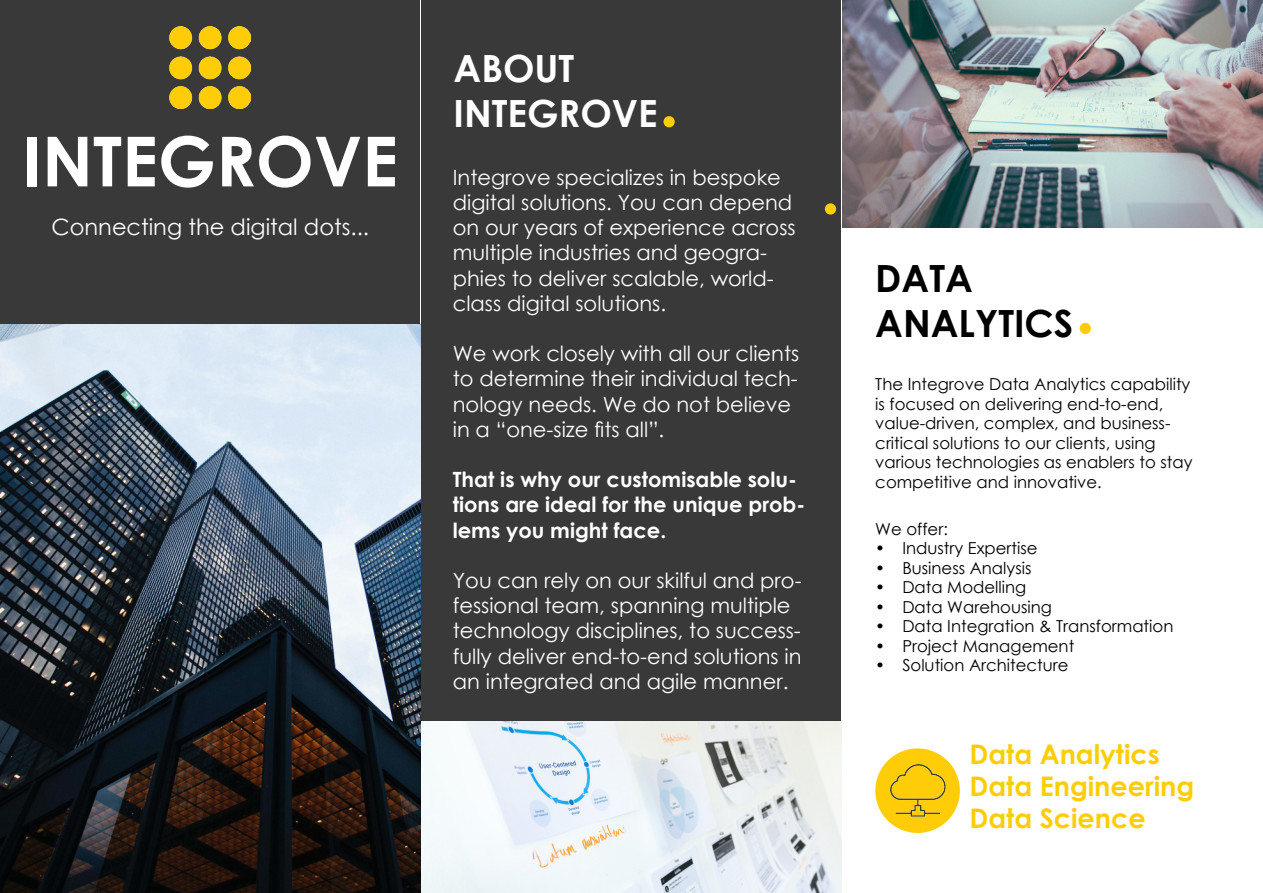
<style>
.page{position:relative;width:1263px;height:893px;background:#fff}
.page>*{position:absolute;margin:0;border:0;box-sizing:border-box;transform-origin:0 0}
.t1{font:700 69px "Century Gothic";color:#fff}
.t2{font:700 37.5px "Century Gothic";color:#fff}
.t3{font:700 37.5px "Century Gothic";color:#000}
.t4{font:700 27px "Century Gothic";color:#fecd08}
.t5{font:22.5px "Century Gothic";color:#fff}
.t6{font:21px/25.2px "Century Gothic";color:#fff}
.t7{font:700 21px/25.2px "Century Gothic";color:#fff}
.t8{font:16.5px/19.5px "Century Gothic";color:#000}
</style>
<div class="page">
<div style="left:421px;top:0;width:419px;height:892px;background:#383938"></div>
<div style="left:1px;top:0;width:419px;height:325px;background:#383938"></div>
<img style="left:170px;top:27px;width:81px;height:81px">
<div style="left:663px;top:116px;width:12px;height:11px;background:#fecd08;border-radius:50%"></div>
<div style="left:825px;top:203px;width:11px;height:12px;background:#fecd08;border-radius:50%"></div>
<img style="left:421px;top:721px;width:421px;height:172px">
<img style="left:1px;top:325px;width:420px;height:567px">
<div style="left:875px;top:748px;width:85px;height:85px;background:#fecd08;border-radius:50%"></div>
<img style="left:891px;top:764px;width:54px;height:53px">
<div style="left:1080px;top:323px;width:11px;height:11px;background:#fecd08;border-radius:50%"></div>
<img style="left:842px;top:0;width:421px;height:227px">
<p class="t1" style="left:23px;top:109px;width:377px">INTEGROVE</p>
<p class="t5" style="left:52px;top:211px;width:319px">Connecting the digital dots...</p>
<p class="t2" style="left:454px;top:40px;width:122px">ABOUT</p>
<p class="t2" style="left:454px;top:85px;width:206px">INTEGROVE</p>
<p class="t6" style="left:453px;top:164px;width:344px">Integrove specializes in bespoke digital solutions. You can depend on our years of experience across multiple industries and geogra&shy;phies to deliver scalable, world&shy;class digital solutions.</p>
<p class="t6" style="left:453px;top:341px;width:348px">We work closely with all our clients to determine their individual tech&shy;nology needs. We do not believe in a “one-size fits all”.</p>
<p class="t7" style="left:453px;top:466px;width:354px">That is why our customisable solu&shy;tions are ideal for the unique prob&shy;lems you might face.</p>
<p class="t6" style="left:453px;top:567px;width:350px">You can rely on our skilful and pro&shy;fessional team, spanning multiple technology disciplines, to success&shy;fully deliver end-to-end solutions in an integrated and agile manner.</p>
<p class="t3" style="left:875px;top:249px;width:99px">DATA</p>
<p class="t3" style="left:875px;top:294px;width:199px">ANALYTICS</p>
<p class="t8" style="left:875px;top:374px;width:319px">The Integrove Data Analytics capability is focused on delivering end-to-end, value-driven, complex, and business&shy;critical solutions to our clients, using various technologies as enablers to stay competitive and innovative.</p>
<p class="t8" style="left:875px;top:519px;width:74px">We offer:</p>
<p class="t8" style="left:875px;top:538px;width:164px">• Industry Expertise</p>
<p class="t8" style="left:875px;top:558px;width:158px">• Business Analysis</p>
<p class="t8" style="left:875px;top:577px;width:153px">• Data Modelling</p>
<p class="t8" style="left:875px;top:597px;width:178px">• Data Warehousing</p>
<p class="t8" style="left:875px;top:616px;width:300px">• Data Integration &amp; Transformation</p>
<p class="t8" style="left:875px;top:636px;width:200px">• Project Management</p>
<p class="t8" style="left:875px;top:655px;width:195px">• Solution Architecture</p>
<p class="t4" style="left:969px;top:733px;width:192px">Data Analytics</p>
<p class="t4" style="left:969px;top:766px;width:226px">Data Engineering</p>
<p class="t4" style="left:969px;top:798px;width:178px">Data Science</p>
</div>
